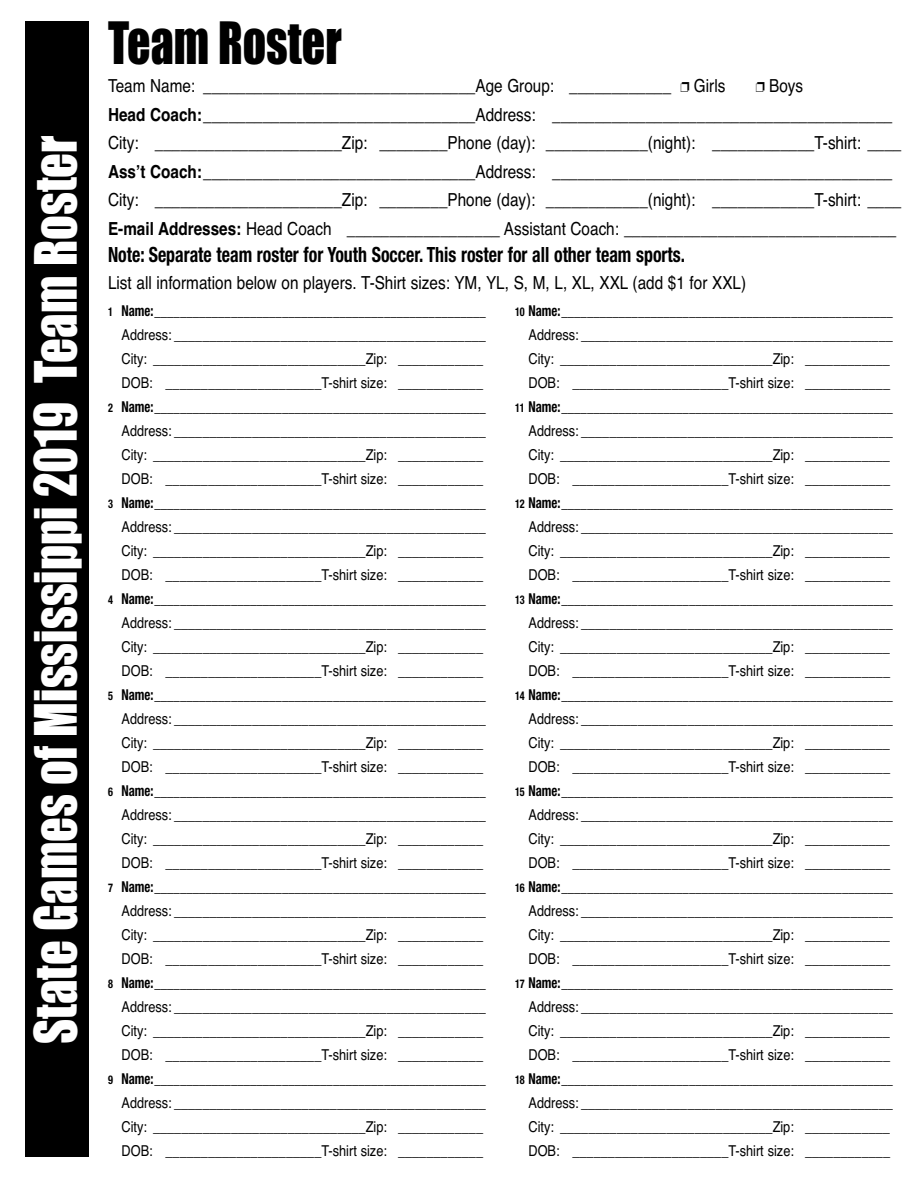
<style>
.page{position:relative;width:918px;height:1188px;background:#fff}
.page>*{position:absolute;margin:0;border:0;box-sizing:border-box;transform-origin:0 0}
.t1{font:54px "Impact";color:#fff;scale:.9 1}
.t2{font:54px "Impact";color:#000;scale:.85 1}
.t3{font:700 condensed 21px "Helvetica Neue";color:#000;scale:.85 1}
.t4{font:18px/28.5px "Helvetica";color:#000;scale:.85 1}
.t5{font:15px/24px "Helvetica";color:#000;scale:.85 1}
.t6{font:700 condensed 15px "Helvetica Neue";color:#000;scale:.85 1}
.s1{font-family:"Zingbats SW"}
.s2{font-weight:700}
.s3{font-size:12px}
</style>
<div class="page">
<div style="left:25px;top:21px;width:63px;height:1135px;background:#000"></div>
<h1 class="t1" style="left:38px;top:1044px;width:1011px;rotate:-90deg">State Games of Mississippi 2019 Team Roster</h1>
<h1 class="t2" style="left:108px;top:25px;width:277px">Team Roster</h1>
<p class="t4" style="left:108px;top:74px;width:728px">Team Name: ________________________________Age Group: ____________ <span class="s1">p</span> Girls</p>
<p class="t4" style="left:108px;top:74px;width:935px;text-indent:648px"><span class="s1">p</span> Boys<br><span class="s2">Head Coach:</span>________________________________Address: ________________________________________ City: ______________________Zip: ________Phone (day): ____________(night): ____________T-shirt: ____ <span class="s2">Ass’t Coach:</span>________________________________Address: ________________________________________ City: ______________________Zip: ________Phone (day): ____________(night): ____________T-shirt: ____ <span class="s2">E-mail Addresses:</span> Head Coach __________________ Assistant Coach: ________________________________</p>
<h2 class="t3" style="left:108px;top:247px;width:680px">Note: Separate team roster for Youth Soccer. This roster for all other team sports.</h2>
<p class="t4" style="left:108px;top:270px;width:752px">List all information below on players. T-Shirt sizes: YM, YL, S, M, L, XL, XXL (add $1 for XXL)</p>
<p class="t6" style="left:108px;top:305px;width:446px"><span class="s3">1</span> Name:____________________________________________________</p>
<p class="t5" style="left:122px;top:324px;width:430px">Address: ____________________________________________<br>City: ______________________________Zip: ____________<br>DOB: ______________________T-shirt size: ____________</p>
<p class="t6" style="left:108px;top:401px;width:446px"><span class="s3">2</span> Name:____________________________________________________</p>
<p class="t5" style="left:122px;top:420px;width:430px">Address: ____________________________________________<br>City: ______________________________Zip: ____________<br>DOB: ______________________T-shirt size: ____________</p>
<p class="t6" style="left:108px;top:497px;width:446px"><span class="s3">3</span> Name:____________________________________________________</p>
<p class="t5" style="left:122px;top:516px;width:430px">Address: ____________________________________________<br>City: ______________________________Zip: ____________<br>DOB: ______________________T-shirt size: ____________</p>
<p class="t6" style="left:108px;top:593px;width:446px"><span class="s3">4</span> Name:____________________________________________________</p>
<p class="t5" style="left:122px;top:612px;width:430px">Address: ____________________________________________<br>City: ______________________________Zip: ____________<br>DOB: ______________________T-shirt size: ____________</p>
<p class="t6" style="left:108px;top:689px;width:446px"><span class="s3">5</span> Name:____________________________________________________</p>
<p class="t5" style="left:122px;top:708px;width:430px">Address: ____________________________________________<br>City: ______________________________Zip: ____________<br>DOB: ______________________T-shirt size: ____________</p>
<p class="t6" style="left:108px;top:785px;width:446px"><span class="s3">6</span> Name:____________________________________________________</p>
<p class="t5" style="left:122px;top:804px;width:430px">Address: ____________________________________________<br>City: ______________________________Zip: ____________<br>DOB: ______________________T-shirt size: ____________</p>
<p class="t6" style="left:108px;top:881px;width:446px"><span class="s3">7</span> Name:____________________________________________________</p>
<p class="t5" style="left:122px;top:900px;width:430px">Address: ____________________________________________<br>City: ______________________________Zip: ____________<br>DOB: ______________________T-shirt size: ____________</p>
<p class="t6" style="left:108px;top:977px;width:446px"><span class="s3">8</span> Name:____________________________________________________</p>
<p class="t5" style="left:122px;top:996px;width:430px">Address: ____________________________________________<br>City: ______________________________Zip: ____________<br>DOB: ______________________T-shirt size: ____________</p>
<p class="t6" style="left:108px;top:1073px;width:446px"><span class="s3">9</span> Name:____________________________________________________</p>
<p class="t5" style="left:122px;top:1092px;width:430px">Address: ____________________________________________<br>City: ______________________________Zip: ____________<br>DOB: ______________________T-shirt size: ____________</p>
<p class="t6" style="left:515px;top:305px;width:446px"><span class="s3">10</span> Name:____________________________________________________</p>
<p class="t5" style="left:529px;top:324px;width:430px">Address: ____________________________________________<br>City: ______________________________Zip: ____________<br>DOB: ______________________T-shirt size: ____________</p>
<p class="t6" style="left:515px;top:401px;width:446px"><span class="s3">11</span> Name:____________________________________________________</p>
<p class="t5" style="left:529px;top:420px;width:430px">Address: ____________________________________________<br>City: ______________________________Zip: ____________<br>DOB: ______________________T-shirt size: ____________</p>
<p class="t6" style="left:515px;top:497px;width:446px"><span class="s3">12</span> Name:____________________________________________________</p>
<p class="t5" style="left:529px;top:516px;width:430px">Address: ____________________________________________<br>City: ______________________________Zip: ____________<br>DOB: ______________________T-shirt size: ____________</p>
<p class="t6" style="left:515px;top:593px;width:446px"><span class="s3">13</span> Name:____________________________________________________</p>
<p class="t5" style="left:529px;top:612px;width:430px">Address: ____________________________________________<br>City: ______________________________Zip: ____________<br>DOB: ______________________T-shirt size: ____________</p>
<p class="t6" style="left:515px;top:689px;width:446px"><span class="s3">14</span> Name:____________________________________________________</p>
<p class="t5" style="left:529px;top:708px;width:430px">Address: ____________________________________________<br>City: ______________________________Zip: ____________<br>DOB: ______________________T-shirt size: ____________</p>
<p class="t6" style="left:515px;top:785px;width:446px"><span class="s3">15</span> Name:____________________________________________________</p>
<p class="t5" style="left:529px;top:804px;width:430px">Address: ____________________________________________<br>City: ______________________________Zip: ____________<br>DOB: ______________________T-shirt size: ____________</p>
<p class="t6" style="left:515px;top:881px;width:446px"><span class="s3">16</span> Name:____________________________________________________</p>
<p class="t5" style="left:529px;top:900px;width:430px">Address: ____________________________________________<br>City: ______________________________Zip: ____________<br>DOB: ______________________T-shirt size: ____________</p>
<p class="t6" style="left:515px;top:977px;width:446px"><span class="s3">17</span> Name:____________________________________________________</p>
<p class="t5" style="left:529px;top:996px;width:430px">Address: ____________________________________________<br>City: ______________________________Zip: ____________<br>DOB: ______________________T-shirt size: ____________</p>
<p class="t6" style="left:515px;top:1073px;width:446px"><span class="s3">18</span> Name:____________________________________________________</p>
<p class="t5" style="left:529px;top:1092px;width:430px">Address: ____________________________________________<br>City: ______________________________Zip: ____________<br>DOB: ______________________T-shirt size: ____________</p>
</div>
